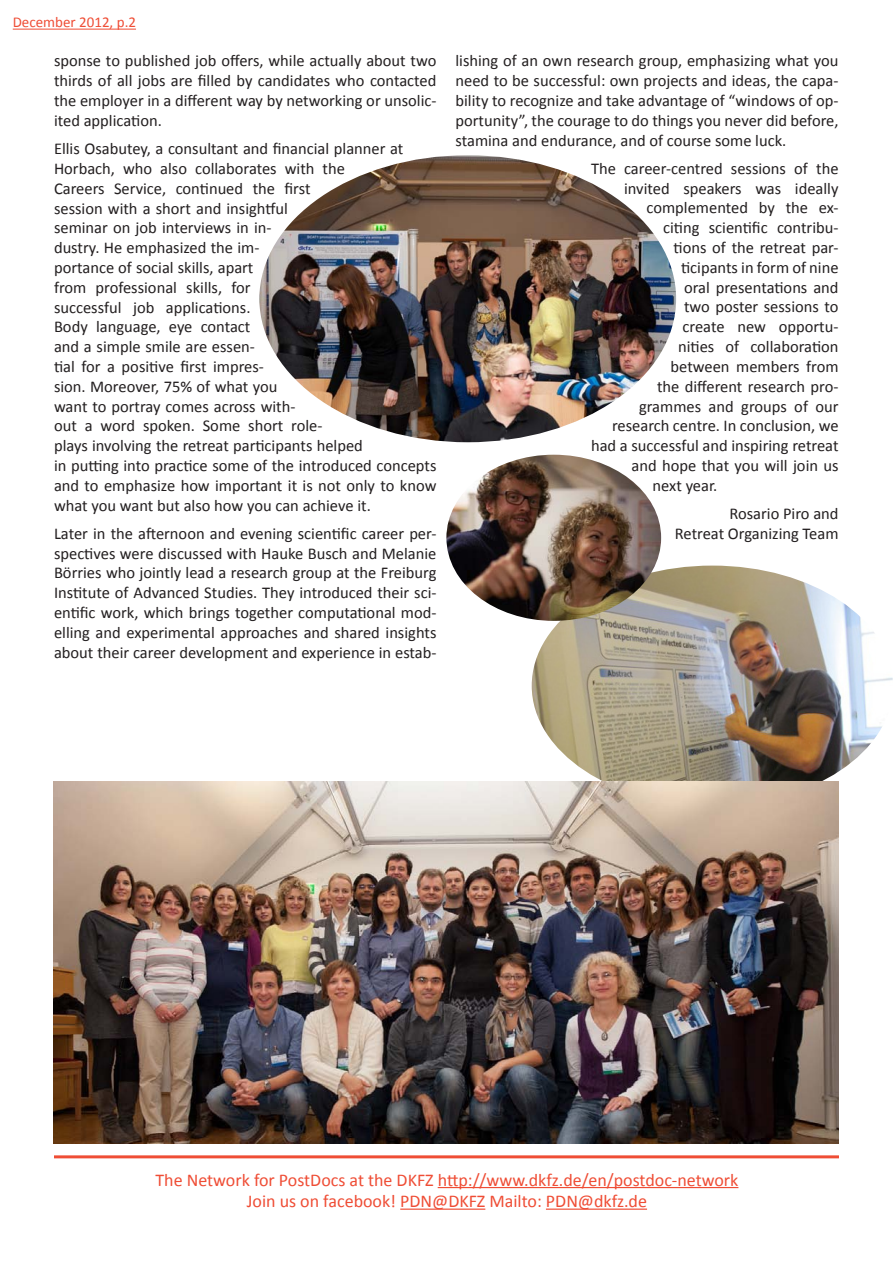
<style>
.page{position:relative;width:893px;height:1263px;background:#fff}
.page>*{position:absolute;margin:0;border:0;box-sizing:border-box;transform-origin:0 0}
.t1{font:18px/21.6px "Calibri";color:#ef4d35;text-align:center}
.Article_title{font:16.5px/19.8px "Calibri";color:#231f20;text-align:justify}
.t2{font:15px "Calibri";color:#ef4d35}
</style>
<div class="page">
<hr style="left:438px;top:1187px;width:300px;height:1px;background:#ef4d35">
<hr style="left:400px;top:1208px;width:85px;height:2px;background:#ef4d35">
<hr style="left:546px;top:1208px;width:101px;height:2px;background:#ef4d35">
<hr style="left:54px;top:1155px;width:785px;height:3px;background:#ef4d35">
<hr style="left:13px;top:29px;width:123px;height:1px;background:#ef4d35">
<img style="left:259px;top:155px;width:417px;height:287px">
<img style="left:532px;top:566px;width:361px;height:216px">
<img style="left:54px;top:782px;width:785px;height:362px">
<img style="left:446px;top:455px;width:215px;height:166px">
<p class="t2" style="left:13px;top:13px;width:125px">December 2012, p.2</p>
<p class="Article_title" style="left:54px;top:50px;width:384px">sponse to published job offers, while actually about two thirds of all jobs are filled by candidates who contacted the employer in a different way by networking or unsolic&shy;ited application.</p>
<p class="Article_title" style="left:54px;top:138px;width:384px;text-align:left">Ellis Osabutey, a consultant and financial planner at Horbach, who also collaborates with the<br>Careers Service, continued the first<br>session with a short and insightful<br>seminar on job interviews in in-<br>dustry. He emphasized the im-<br>portance of social skills, apart<br>from professional skills, for<br>successful job applications.<br>Body language, eye contact<br>and a simple smile are essen-<br>tial for a positive first impres-<br>sion. Moreover, 75% of what you<br>want to portray comes across with-<br>out a word spoken. Some short role-<br>plays involving the retreat participants helped<br>in putting into practice some of the introduced concepts and to emphasize how important it is not only to know what you want but also how you can achieve it.</p>
<p class="Article_title" style="left:54px;top:523px;width:384px">Later in the afternoon and evening scientific career per&shy;spectives were discussed with Hauke Busch and Melanie Börries who jointly lead a research group at the Freiburg Institute of Advanced Studies. They introduced their sci&shy;entific work, which brings together computational mod&shy;elling and experimental approaches and shared insights about their career development and experience in estab-</p>
<p class="Article_title" style="left:455px;top:50px;width:385px">lishing of an own research group, emphasizing what you need to be successful: own projects and ideas, the capa&shy;bility to recognize and take advantage of “windows of op&shy;portunity”, the courage to do things you never did before, stamina and endurance, and of course some luck.</p>
<p class="Article_title" style="left:591px;top:158px;width:249px">The career-centred sessions of the</p>
<p class="Article_title" style="left:624px;top:178px;width:216px">invited speakers was ideally</p>
<p class="Article_title" style="left:647px;top:197px;width:193px">complemented by the ex-</p>
<p class="Article_title" style="left:663px;top:217px;width:177px">citing scientific contribu-</p>
<p class="Article_title" style="left:674px;top:237px;width:166px">tions of the retreat par-</p>
<p class="Article_title" style="left:681px;top:257px;width:159px">ticipants in form of nine</p>
<p class="Article_title" style="left:684px;top:277px;width:156px">oral presentations and</p>
<p class="Article_title" style="left:684px;top:296px;width:156px">two poster sessions to</p>
<p class="Article_title" style="left:683px;top:316px;width:157px">create new opportu-</p>
<p class="Article_title" style="left:678px;top:336px;width:162px">nities of collaboration</p>
<p class="Article_title" style="left:671px;top:356px;width:170px">between members from</p>
<p class="Article_title" style="left:657px;top:376px;width:183px">the different research pro-</p>
<p class="Article_title" style="left:639px;top:395px;width:201px">grammes and groups of our</p>
<p class="Article_title" style="left:612px;top:415px;width:228px">research centre. In conclusion, we</p>
<p class="Article_title" style="left:591px;top:435px;width:249px">had a successful and inspiring retreat</p>
<p class="Article_title" style="left:632px;top:455px;width:208px">and hope that you will join us</p>
<p class="Article_title" style="left:653px;top:475px;width:66px">next year.</p>
<p class="Article_title" style="left:729px;top:503px;width:111px">Rosario Piro and</p>
<p class="Article_title" style="left:675px;top:523px;width:165px">Retreat Organizing Team</p>
<p class="t1" style="left:155px;top:1168px;width:584px">The Network for PostDocs at the DKFZ http://www.dkfz.de/en/postdoc-network<br>Join us on facebook! PDN@DKFZ Mailto: PDN@dkfz.de</p>
</div>
